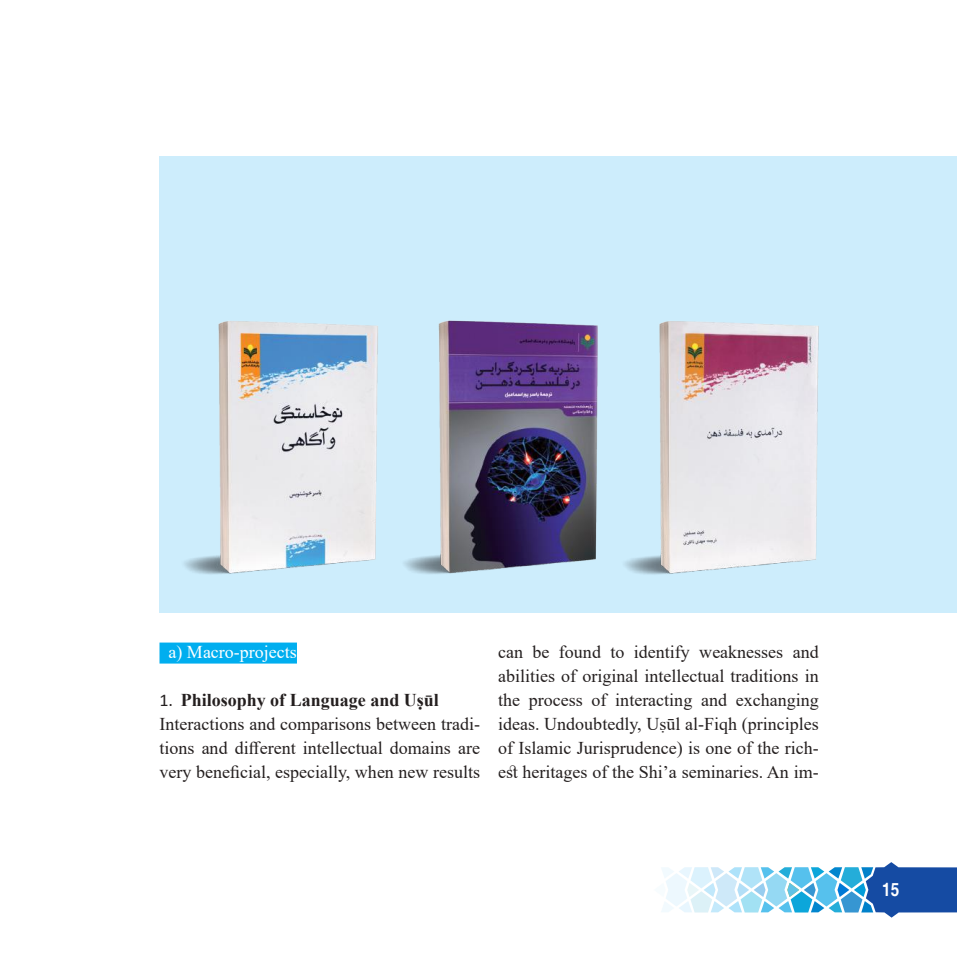
<style>
.page{position:relative;width:957px;height:957px;background:#fff}
.page>*{position:absolute;margin:0;border:0;box-sizing:border-box;transform-origin:0 0}
.t1{font:700 condensed 18.75px "Helvetica LT";color:#fff}
.t2{font:18px/24px "Times New Roman";color:#241f1f}
.t3{font:18px "Times New Roman";color:#fff}
.s1{font-family:"Calibri"}
.s2{font-weight:700}
</style>
<div class="page">
<div style="left:159px;top:156px;width:798px;height:456px;background:#cdedfc"></div>
<img style="left:159px;top:320px;width:765px;height:344px">
<div style="left:159px;top:642px;width:138px;height:21px;background:#00aeef"></div>
<svg style="left:661px;top:862px;width:296px;height:56px"></svg>
<p class="t3" style="left:168px;top:639px;width:130px">a) Macro-projects</p>
<p class="t2" style="left:159px;top:687px;width:322px"><span class="s1">1.</span> <span class="s2">Philosophy of Language and Uṣūl </span>Interactions and comparisons between tradi&shy;tions and different intellectual domains are very beneficial, especially, when new results</p>
<p class="t2" style="left:498px;top:639px;width:322px;text-align:justify">can be found to identify weaknesses and abilities of original intellectual traditions in the process of interacting and exchanging ideas. Undoubtedly, Uṣūl al-Fiqh (principles of Islamic Jurisprudence) is one of the rich&shy;est heritages of the Shi’a seminaries. An im-</p>
<p class="t1" style="left:882px;top:877px;width:19px">15</p>
</div>
